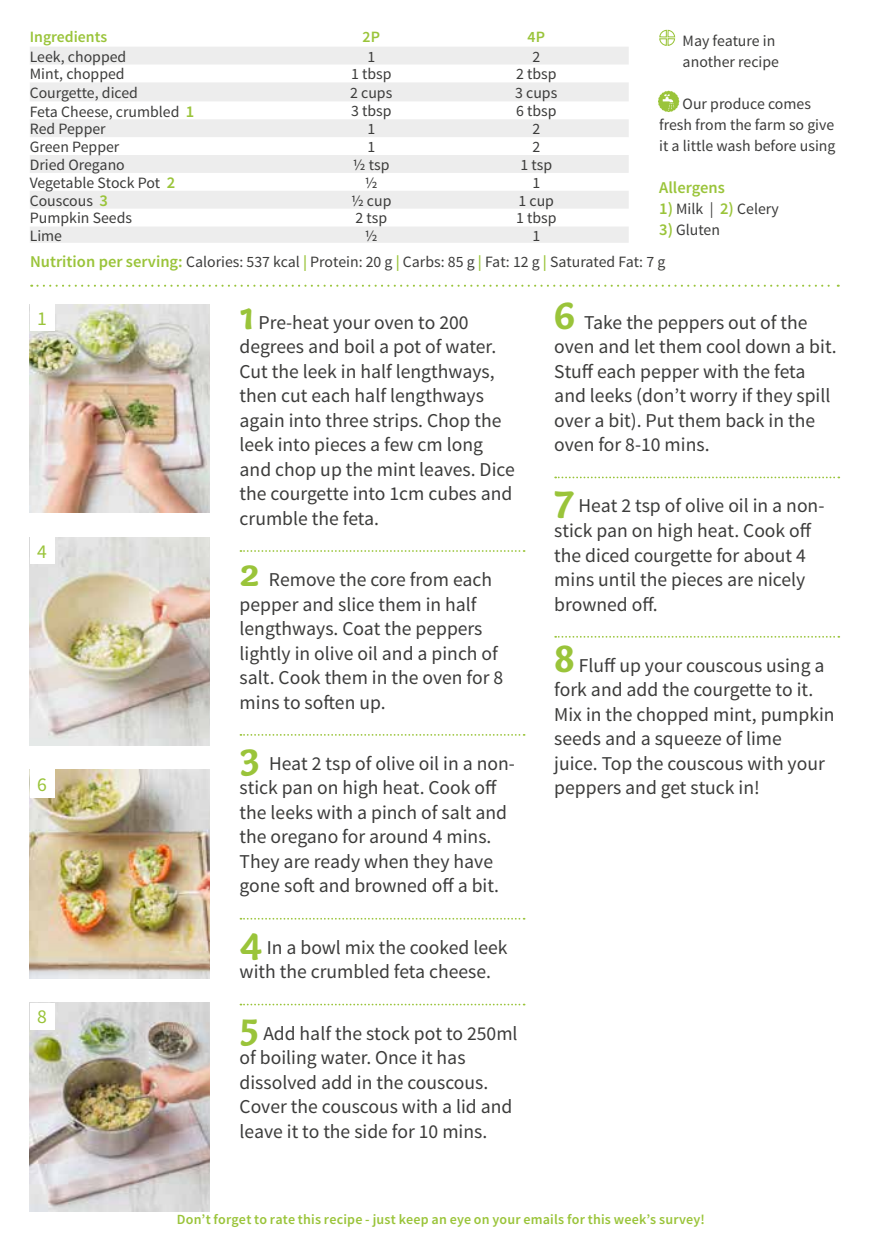
<style>
.page{position:relative;width:869px;height:1241px;background:#fff}
.page>*{position:absolute;margin:0;border:0;box-sizing:border-box;transform-origin:0 0}
.t1{font:19.6px/24.5px "Source Sans Pro";color:#3c3c3b}
.t2{font:19.6px "Source Sans Pro";color:#9ac43a}
.t3{font:600 16.45px "Source Sans Pro";color:#9ac43a}
.t4{font:15.75px/21px "Source Sans Pro";color:#3c3c3b}
.t5{font:600 15.75px "Source Sans Pro";color:#9ac43a}
.t6{font:600 14px "Source Sans Pro";letter-spacing:.015em;color:#9ac43a}
.s1{font-weight:600;font-size:16.45px;color:#9ac43a}
.s2{font-weight:600;color:#9ac43a}
.s3{font-family:"Capucine Basic";font-weight:700;font-size:41.12px;color:#9ac43a}
</style>
<div class="page">
<img style="left:30px;top:1002px;width:180px;height:208px">
<img style="left:30px;top:769px;width:180px;height:209px">
<img style="left:30px;top:304px;width:180px;height:208px">
<img style="left:30px;top:537px;width:180px;height:208px">
<svg style="left:240px;top:550px;width:284px;height:2px"></svg>
<svg style="left:240px;top:734px;width:284px;height:1px"></svg>
<svg style="left:240px;top:917px;width:284px;height:2px"></svg>
<svg style="left:240px;top:1003px;width:284px;height:2px"></svg>
<svg style="left:555px;top:476px;width:283px;height:2px"></svg>
<svg style="left:555px;top:636px;width:283px;height:1px"></svg>
<svg style="left:31px;top:284px;width:807px;height:3px"></svg>
<svg style="left:659px;top:29px;width:16px;height:17px"></svg>
<svg style="left:30px;top:47px;width:598px;height:196px;fill:#ededed"></svg>
<div style="left:30px;top:304px;width:25px;height:26px;background:#fff"></div>
<div style="left:30px;top:537px;width:25px;height:26px;background:#fff"></div>
<div style="left:30px;top:769px;width:25px;height:29px;background:#fff"></div>
<div style="left:30px;top:1002px;width:25px;height:27px;background:#fff"></div>
<svg style="left:658px;top:91px;width:21px;height:21px"></svg>
<p class="t5" style="left:30px;top:26px;width:79px">Ingredients</p>
<p class="t5" style="left:362px;top:26px;width:19px">2P</p>
<p class="t5" style="left:527px;top:26px;width:19px">4P</p>
<p class="t4" style="left:30px;top:46px;width:98px">Leek, chopped</p>
<p class="t4" style="left:367px;top:46px;width:9px">1</p>
<p class="t4" style="left:532px;top:46px;width:9px">2</p>
<p class="t4" style="left:30px;top:64px;width:96px">Mint, chopped</p>
<p class="t4" style="left:351px;top:64px;width:42px">1 tbsp</p>
<p class="t4" style="left:516px;top:64px;width:42px">2 tbsp</p>
<p class="t4" style="left:30px;top:82px;width:110px">Courgette, diced</p>
<p class="t4" style="left:350px;top:82px;width:44px">2 cups</p>
<p class="t4" style="left:515px;top:82px;width:44px">3 cups</p>
<p class="t4" style="left:30px;top:101px;width:166px">Feta Cheese, crumbled <span class="s1">1</span></p>
<p class="t4" style="left:351px;top:101px;width:42px">3 tbsp</p>
<p class="t4" style="left:516px;top:101px;width:42px">6 tbsp</p>
<p class="t4" style="left:30px;top:119px;width:77px">Red Pepper</p>
<p class="t4" style="left:367px;top:119px;width:9px">1</p>
<p class="t4" style="left:532px;top:119px;width:9px">2</p>
<p class="t4" style="left:30px;top:136px;width:91px">Green Pepper</p>
<p class="t4" style="left:367px;top:136px;width:9px">1</p>
<p class="t4" style="left:532px;top:136px;width:9px">2</p>
<p class="t4" style="left:30px;top:154px;width:96px">Dried Oregano</p>
<p class="t4" style="left:353px;top:154px;width:38px">½ tsp</p>
<p class="t4" style="left:520px;top:154px;width:33px">1 tsp</p>
<p class="t4" style="left:30px;top:172px;width:147px">Vegetable Stock Pot <span class="s1">2</span></p>
<p class="t4" style="left:365px;top:172px;width:14px">½</p>
<p class="t4" style="left:532px;top:172px;width:9px">1</p>
<p class="t4" style="left:30px;top:190px;width:80px">Couscous <span class="s1">3</span></p>
<p class="t4" style="left:351px;top:190px;width:42px">½ cup</p>
<p class="t4" style="left:518px;top:190px;width:37px">1 cup</p>
<p class="t4" style="left:30px;top:208px;width:104px">Pumpkin Seeds</p>
<p class="t4" style="left:355px;top:208px;width:33px">2 tsp</p>
<p class="t4" style="left:515px;top:208px;width:42px">1 tbsp</p>
<p class="t4" style="left:30px;top:225px;width:34px">Lime</p>
<p class="t4" style="left:365px;top:225px;width:14px">½</p>
<p class="t4" style="left:532px;top:225px;width:9px">1</p>
<p class="t4" style="left:682px;top:30px;width:98px">May feature in another recipe</p>
<p class="t4" style="left:659px;top:93px;width:178px;text-align:center">Our produce comes<br>fresh from the farm so give it a little wash before using</p>
<p class="t3" style="left:659px;top:177px;width:67px">Allergens</p>
<p class="t4" style="left:659px;top:198px;width:121px"><span class="s1">1)</span> Milk | <span class="s1">2)</span> Celery</p>
<p class="t4" style="left:659px;top:219px;width:62px"><span class="s1">3)</span> Gluten</p>
<p class="t4" style="left:30px;top:252px;width:636px"><span class="s1">Nutrition per serving:</span> Calories: 537 kcal <span class="s2">|</span> Protein: 20 g <span class="s2">|</span> Carbs: 85 g <span class="s2">|</span> Fat: 12 g <span class="s2">|</span> Saturated Fat: 7 g</p>
<p class="t2" style="left:37px;top:306px;width:11px">1</p>
<p class="t2" style="left:37px;top:539px;width:11px">4</p>
<p class="t2" style="left:37px;top:772px;width:11px">6</p>
<p class="t2" style="left:37px;top:1004px;width:11px">8</p>
<p class="t1" style="left:239px;top:310px;width:276px"><span class="s3">1</span> Pre-heat your oven to 200 degrees and boil a pot of water.<br>Cut the leek in half lengthways, then cut each half lengthways again into three strips. Chop the leek into pieces a few cm long and chop up the mint leaves. Dice the courgette into 1cm cubes and crumble the feta.</p>
<p class="t1" style="left:239px;top:567px;width:265px"><span class="s3">2</span> Remove the core from each pepper and slice them in half lengthways. Coat the peppers lightly in olive oil and a pinch of salt. Cook them in the oven for 8 mins to soften up.</p>
<p class="t1" style="left:239px;top:751px;width:277px"><span class="s3">3</span> Heat 2 tsp of olive oil in a non&shy;stick pan on high heat. Cook off the leeks with a pinch of salt and the oregano for around 4 mins.<br>They are ready when they have gone soft and browned off a bit.</p>
<p class="t1" style="left:239px;top:935px;width:269px"><span class="s3">4</span> In a bowl mix the cooked leek with the crumbled feta cheese.</p>
<p class="t1" style="left:239px;top:1020px;width:279px"><span class="s3">5</span> Add half the stock pot to 250ml of boiling water. Once it has dissolved add in the couscous.<br>Cover the couscous with a lid and leave it to the side for 10 mins.</p>
<p class="t1" style="left:554px;top:310px;width:284px"><span class="s3">6</span> Take the peppers out of the oven and let them cool down a bit.<br>Stuff each pepper with the feta and leeks (don’t worry if they spill over a bit). Put them back in the oven for 8-10 mins.</p>
<p class="t1" style="left:554px;top:494px;width:271px"><span class="s3">7</span> Heat 2 tsp of olive oil in a non&shy;stick pan on high heat. Cook off the diced courgette for about 4 mins until the pieces are nicely browned off.</p>
<p class="t1" style="left:554px;top:653px;width:282px"><span class="s3">8</span> Fluff up your couscous using a fork and add the courgette to it.<br>Mix in the chopped mint, pumpkin seeds and a squeeze of lime<br>juice. Top the couscous with your peppers and get stuck in!</p>
<p class="t6" style="left:177px;top:1210px;width:529px">Don’t forget to rate this recipe - just keep an eye on your emails for this week’s survey!</p>
</div>
